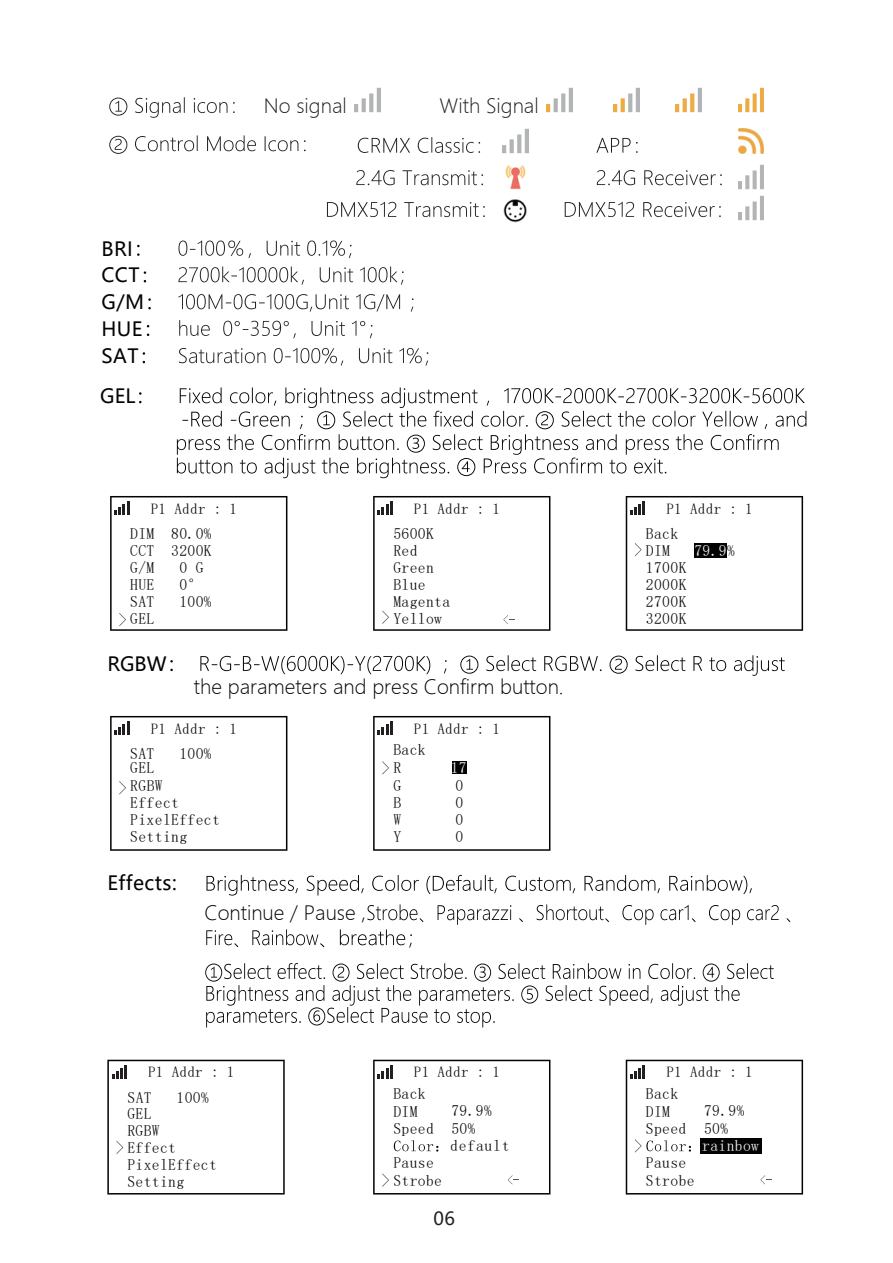
<style>
.page{position:relative;width:893px;height:1263px;background:#fff}
.page>*{position:absolute;margin:0;border:0;box-sizing:border-box;transform-origin:0 0}
.t1{font:300 19.5px "Microsoft Ya Hei";color:#030303}
.t2{font:19.5px/27px "Microsoft Ya Hei";letter-spacing:.025em;color:#030303}
.t3{font:300 19.5px "Microsoft Ya Hei";color:#231f20}
.t4{font:18px "Microsoft Ya Hei";color:#231f20}
.t5{font:15.6px/17.1px "Sim Sun";letter-spacing:.025em;color:#030303}
.t6{font:15.6px "Sim Sun";letter-spacing:.025em;color:#fff}
.t7{font:15.6px "Sim Sun";letter-spacing:.05em;color:#030303}
.t8{font:15px "Sim Sun";letter-spacing:.025em;color:#030303}
.s1{color:#030303}
</style>
<div class="page">
<svg style="left:109px;top:97px;width:126px;height:21px"></svg>
<svg style="left:109px;top:135px;width:197px;height:19px"></svg>
<svg style="left:137px;top:245px;width:3px;height:11px"></svg>
<svg style="left:178px;top:240px;width:174px;height:18px"></svg>
<svg style="left:178px;top:267px;width:226px;height:18px"></svg>
<svg style="left:148px;top:298px;width:3px;height:11px"></svg>
<svg style="left:178px;top:294px;width:236px;height:18px"></svg>
<svg style="left:147px;top:325px;width:2px;height:11px"></svg>
<svg style="left:179px;top:320px;width:193px;height:18px"></svg>
<svg style="left:143px;top:352px;width:2px;height:11px"></svg>
<svg style="left:179px;top:348px;width:249px;height:17px"></svg>
<img style="left:738px;top:87px;width:26px;height:26px">
<img style="left:547px;top:87px;width:25px;height:26px">
<img style="left:614px;top:87px;width:25px;height:26px">
<img style="left:676px;top:87px;width:25px;height:26px">
<img style="left:355px;top:87px;width:25px;height:26px">
<img style="left:503px;top:128px;width:25px;height:26px">
<img style="left:738px;top:195px;width:26px;height:26px">
<img style="left:738px;top:164px;width:26px;height:26px">
<svg style="left:358px;top:137px;width:122px;height:16px"></svg>
<svg style="left:596px;top:138px;width:42px;height:15px"></svg>
<svg style="left:327px;top:202px;width:158px;height:15px"></svg>
<svg style="left:356px;top:170px;width:127px;height:15px"></svg>
<svg style="left:597px;top:170px;width:125px;height:15px"></svg>
<svg style="left:565px;top:202px;width:156px;height:15px"></svg>
<img style="left:738px;top:128px;width:26px;height:26px">
<img style="left:505px;top:165px;width:21px;height:25px">
<img style="left:503px;top:199px;width:24px;height:23px">
<svg style="left:110px;top:496px;width:177px;height:135px"></svg>
<svg style="left:626px;top:496px;width:177px;height:135px"></svg>
<div style="left:694px;top:543px;width:33px;height:15px;background:#030303"></div>
<svg style="left:139px;top:392px;width:3px;height:11px"></svg>
<svg style="left:177px;top:387px;width:629px;height:91px"></svg>
<svg style="left:170px;top:660px;width:3px;height:11px"></svg>
<svg style="left:200px;top:655px;width:585px;height:21px"></svg>
<svg style="left:206px;top:875px;width:546px;height:20px"></svg>
<svg style="left:206px;top:904px;width:584px;height:43px"></svg>
<svg style="left:205px;top:963px;width:569px;height:64px"></svg>
<svg style="left:110px;top:716px;width:177px;height:135px"></svg>
<svg style="left:107px;top:1060px;width:178px;height:134px"></svg>
<svg style="left:373px;top:716px;width:177px;height:135px"></svg>
<div style="left:452px;top:761px;width:14px;height:13px;background:#030303"></div>
<svg style="left:373px;top:496px;width:177px;height:135px"></svg>
<svg style="left:626px;top:1060px;width:177px;height:134px"></svg>
<svg style="left:373px;top:1060px;width:177px;height:134px"></svg>
<p class="t3" style="left:264px;top:93px;width:84px">No signal</p>
<p class="t3" style="left:440px;top:93px;width:101px">With Signal</p>
<p class="t2" style="left:101px;top:234px;width:33px">BRI</p>
<p class="t2" style="left:101px;top:261px;width:44px">CCT<br>G/M<br>HUE<br>SAT</p>
<p class="t2" style="left:100px;top:382px;width:37px">GEL</p>
<p class="t8" style="left:151px;top:501px;width:88px">P1 Addr : 1</p>
<p class="t5" style="left:130px;top:525px;width:83px;text-align:justify">DIM 80.0% CCT 3200K G/M</p>
<p class="t5" style="left:179px;top:559px;width:26px">0 G</p>
<p class="t5" style="left:130px;top:576px;width:26px">HUE</p>
<p class="t5" style="left:179px;top:576px;width:25px">0°</p>
<p class="t5" style="left:130px;top:593px;width:26px">SAT</p>
<p class="t5" style="left:179px;top:593px;width:34px">100%</p>
<p class="t5" style="left:130px;top:610px;width:26px">GEL</p>
<p class="t2" style="left:107px;top:650px;width:61px">RGBW</p>
<p class="t8" style="left:414px;top:501px;width:88px">P1 Addr : 1</p>
<p class="t5" style="left:393px;top:525px;width:58px">5600K<br>Red<br>Green<br>Blue<br>Magenta<br>Yellow</p>
<p class="t1" style="left:194px;top:674px;width:371px">the parameters and press Confirm button.</p>
<p class="t8" style="left:151px;top:721px;width:88px">P1 Addr : 1</p>
<p class="t5" style="left:130px;top:744px;width:26px">SAT</p>
<p class="t5" style="left:179px;top:744px;width:34px">100%</p>
<p class="t5" style="left:130px;top:759px;width:91px">GEL<br>RGBW<br>Effect<br>PixelEffect<br>Setting</p>
<p class="t2" style="left:107px;top:869px;width:71px">Effects:</p>
<p class="t1" style="left:205px;top:900px;width:163px">Continue / Pause ,</p>
<p class="t8" style="left:414px;top:721px;width:88px">P1 Addr : 1</p>
<p class="t5" style="left:393px;top:740px;width:34px;line-height:18.6px">Back<br>R</p>
<p class="t5" style="left:393px;top:776px;width:9px;text-align:justify">G B W Y</p>
<p class="t6" style="left:451px;top:760px;width:18px">17</p>
<p class="t5" style="left:456px;top:776px;width:9px;text-align:justify">0<br>0<br>0<br>0</p>
<p class="t8" style="left:148px;top:1064px;width:88px">P1 Addr : 1</p>
<p class="t5" style="left:128px;top:1088px;width:26px">SAT</p>
<p class="t5" style="left:177px;top:1088px;width:34px">100%</p>
<p class="t5" style="left:127px;top:1104px;width:91px">GEL<br>RGBW<br>Effect<br>PixelEffect<br>Setting</p>
<p class="t8" style="left:414px;top:1064px;width:88px">P1 Addr : 1</p>
<p class="t5" style="left:393px;top:1083px;width:34px;line-height:18.6px">Back<br>DIM</p>
<p class="t5" style="left:451px;top:1102px;width:42px">79.9%</p>
<p class="t7" style="left:450px;top:1138px;width:61px">default</p>
<p class="t5" style="left:393px;top:1111px;width:84px;line-height:34.2px">Speed 50%<br>Pause</p>
<p class="t5" style="left:393px;top:1171px;width:50px">Strobe</p>
<p class="t4" style="left:433px;top:1206px;width:23px">06</p>
<p class="t8" style="left:666px;top:501px;width:88px">P1 Addr : 1</p>
<p class="t5" style="left:646px;top:516px;width:42px;line-height:34.2px">Back<br>1700K</p>
<p class="t5" style="left:646px;top:576px;width:42px;text-align:justify">2000K 2700K 3200K</p>
<p class="t5" style="left:646px;top:542px;width:26px">DIM</p>
<p class="t6" style="left:694px;top:542px;width:42px">79.9<span class="s1">%</span></p>
<p class="t8" style="left:666px;top:1064px;width:88px">P1 Addr : 1</p>
<p class="t5" style="left:646px;top:1083px;width:34px;line-height:18.6px">Back<br>DIM</p>
<p class="t5" style="left:646px;top:1111px;width:42px;line-height:34.2px">Speed<br>Pause</p>
<p class="t5" style="left:646px;top:1171px;width:50px">Strobe</p>
<p class="t5" style="left:704px;top:1102px;width:42px">79.9%</p>
<p class="t6" style="left:702px;top:1138px;width:58px">rainbow</p>
<p class="t5" style="left:704px;top:1120px;width:26px">50%</p>
</div>
